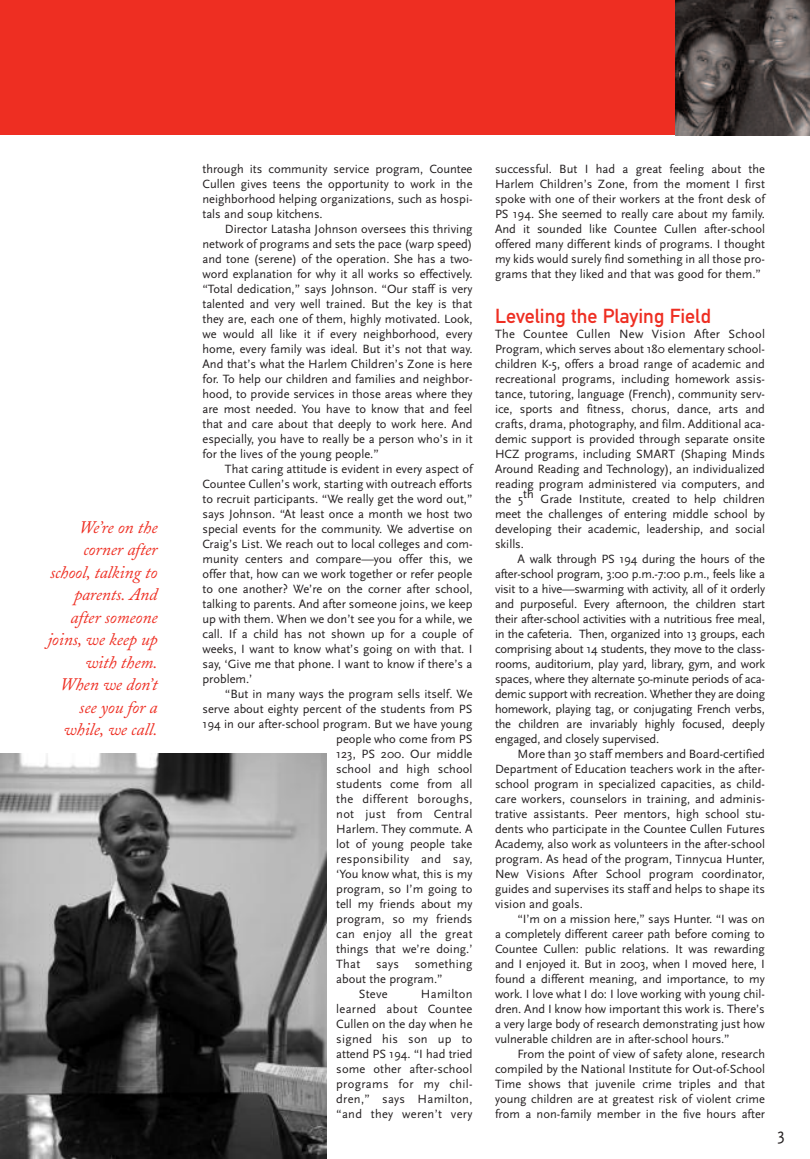
<style>
.page{position:relative;width:810px;height:1159px;background:#fff}
.page>*{position:absolute;margin:0;border:0;box-sizing:border-box;transform-origin:0 0}
.t1{font:20px "DIN Mittelschrift";color:#ee2e22}
.t2{font:italic 17.5px/22.5px "Adobe Caslon";letter-spacing:-.005em;color:#ee2e22;text-align:right}
.t3{font:17.5px "Scala Sans";color:#231f20}
.t4{font:12.5px/15px "Scala Sans";color:#231f20;text-align:justify}
.t5{font:12.5px "Scala Sans";letter-spacing:.025em;color:#231f20}
.t6{font:12.5px "Scala Sans";letter-spacing:.02em;color:#231f20}
</style>
<div class="page">
<div style="left:0;top:0;width:675px;height:135px;background:#ee2e22"></div>
<img style="left:675px;top:0;width:135px;height:135px">
<img style="left:0;top:754px;width:326px;height:405px">
<h2 class="t2" style="left:47px;top:518px;width:112px">We’re on the corner after school, talking to parents. And after someone joins, we keep up with them.<br>When we don’t see you for a while, we call.</h2>
<p class="t4" style="left:202px;top:161px;width:272px">through its community service program, Countee Cullen gives teens the opportunity to work in the neighborhood helping organizations, such as hospi&shy;tals and soup kitchens.</p>
<p class="t4" style="left:202px;top:221px;width:272px;text-indent:22px">Director Latasha Johnson oversees this thriving network of programs and sets the pace (warp speed) and tone (serene) of the operation. She has a two&shy;word explanation for why it all works so effectively. “Total dedication,” says Johnson. “Our staff is very talented and very well trained. But the key is that they are, each one of them, highly motivated. Look, we would all like it if every neighborhood, every home, every family was ideal. But it’s not that way.<br>And that’s what the Harlem Children’s Zone is here for. To help our children and families and neighbor&shy;hood, to provide services in those areas where they are most needed. You have to know that and feel that and care about that deeply to work here. And especially, you have to really be a person who’s in it for the lives of the young people.”</p>
<p class="t4" style="left:202px;top:461px;width:272px;text-indent:22px">That caring attitude is evident in every aspect of Countee Cullen’s work, starting with outreach efforts to recruit participants. “We really get the word out,” says Johnson. “At least once a month we host two special events for the community. We advertise on Craig’s List. We reach out to local colleges and com&shy;munity centers and compare—you offer this, we offer that, how can we work together or refer people to one another? We’re on the corner after school, talking to parents. And after someone joins, we keep up with them. When we don’t see you for a while, we call. If a child has not shown up for a couple of weeks, I want to know what’s going on with that. I say, ‘Give me that phone. I want to know if there’s a problem.’</p>
<p class="t4" style="left:225px;top:686px;width:249px">“But in many ways the program sells itself. We</p>
<p class="t4" style="left:202px;top:701px;width:272px">serve about eighty percent of the students from PS</p>
<p class="t4" style="left:202px;top:716px;width:272px">194 in our after-school program. But we have young</p>
<p class="t4" style="left:336px;top:731px;width:138px">people who come from PS</p>
<p class="t4" style="left:336px;top:746px;width:138px">123, PS 200. Our middle</p>
<p class="t4" style="left:336px;top:761px;width:138px">school and high school</p>
<p class="t4" style="left:336px;top:776px;width:138px">students come from all</p>
<p class="t5" style="left:336px;top:791px;width:138px">the different boroughs,</p>
<p class="t5" style="left:336px;top:806px;width:138px">not just from Central</p>
<p class="t4" style="left:336px;top:821px;width:138px">Harlem. They commute. A</p>
<p class="t4" style="left:336px;top:836px;width:138px">lot of young people take</p>
<p class="t5" style="left:336px;top:851px;width:138px">responsibility and say,</p>
<p class="t4" style="left:336px;top:866px;width:138px">‘You know what, this is my</p>
<p class="t4" style="left:336px;top:881px;width:138px">program, so I’m going to</p>
<p class="t4" style="left:336px;top:896px;width:138px">tell my friends about my</p>
<p class="t4" style="left:336px;top:911px;width:138px">program, so my friends</p>
<p class="t6" style="left:336px;top:926px;width:138px">can enjoy all the great</p>
<p class="t4" style="left:336px;top:941px;width:138px">things that we’re doing.’</p>
<p class="t4" style="left:336px;top:956px;width:26px">That</p>
<p class="t4" style="left:376px;top:956px;width:25px">says</p>
<p class="t5" style="left:415px;top:956px;width:59px">something</p>
<p class="t4" style="left:336px;top:971px;width:108px">about the program.”</p>
<p class="t4" style="left:359px;top:986px;width:31px">Steve</p>
<p class="t4" style="left:336px;top:986px;width:138px;text-indent:85px">Hamilton learned about Countee Cullen on the day when he signed his son up to attend PS 194. “I had tried some other after-school programs for my chil&shy;dren,” says Hamilton, “and they weren’t very</p>
<p class="t4" style="left:495px;top:161px;width:272px">successful. But I had a great feeling about the Harlem Children’s Zone, from the moment I first spoke with one of their workers at the front desk of PS 194. She seemed to really care about my family.<br>And it sounded like Countee Cullen after-school offered many different kinds of programs. I thought my kids would surely find something in all those pro&shy;grams that they liked and that was good for them.”</p>
<h1 class="t1" style="left:495px;top:308px;width:217px">Leveling the Playing Field</h1>
<p class="t4" style="left:495px;top:326px;width:272px">The Countee Cullen New Vision After School Program, which serves about 180 elementary school&shy;children K-5, offers a broad range of academic and recreational programs, including homework assis&shy;tance, tutoring, language (French), community serv&shy;ice, sports and fitness, chorus, dance, arts and crafts, drama, photography, and film. Additional aca&shy;demic support is provided through separate onsite HCZ programs, including SMART (Shaping Minds Around Reading and Technology), an individualized reading program administered via computers, and the 5th Grade Institute, created to help children meet the challenges of entering middle school by developing their academic, leadership, and social skills.</p>
<p class="t4" style="left:495px;top:551px;width:272px;text-indent:22px">A walk through PS 194 during the hours of the after-school program, 3:00 p.m.-7:00 p.m., feels like a visit to a hive—swarming with activity, all of it orderly and purposeful. Every afternoon, the children start their after-school activities with a nutritious free meal, in the cafeteria. Then, organized into 13 groups, each comprising about 14 students, they move to the class&shy;rooms, auditorium, play yard, library, gym, and work spaces, where they alternate 50-minute periods of aca&shy;demic support with recreation. Whether they are doing homework, playing tag, or conjugating French verbs, the children are invariably highly focused, deeply engaged, and closely supervised.</p>
<p class="t4" style="left:495px;top:746px;width:272px;text-indent:22px">More than 30 staff members and Board-certified Department of Education teachers work in the after&shy;school program in specialized capacities, as child&shy;care workers, counselors in training, and adminis&shy;trative assistants. Peer mentors, high school stu&shy;dents who participate in the Countee Cullen Futures Academy, also work as volunteers in the after-school program. As head of the program, Tinnycua Hunter, New Visions After School program coordinator, guides and supervises its staff and helps to shape its vision and goals.</p>
<p class="t4" style="left:495px;top:911px;width:272px;text-indent:22px">“I’m on a mission here,” says Hunter. “I was on a completely different career path before coming to Countee Cullen: public relations. It was rewarding and I enjoyed it. But in 2003, when I moved here, I found a different meaning, and importance, to my work. I love what I do: I love working with young chil&shy;dren. And I know how important this work is. There’s a very large body of research demonstrating just how vulnerable children are in after-school hours.”</p>
<p class="t4" style="left:495px;top:1046px;width:272px;text-indent:22px">From the point of view of safety alone, research compiled by the National Institute for Out-of-School Time shows that juvenile crime triples and that young children are at greatest risk of violent crime from a non-family member in the five hours after</p>
<h2 class="t3" style="left:778px;top:1123px;width:9px">3</h2>
</div>
